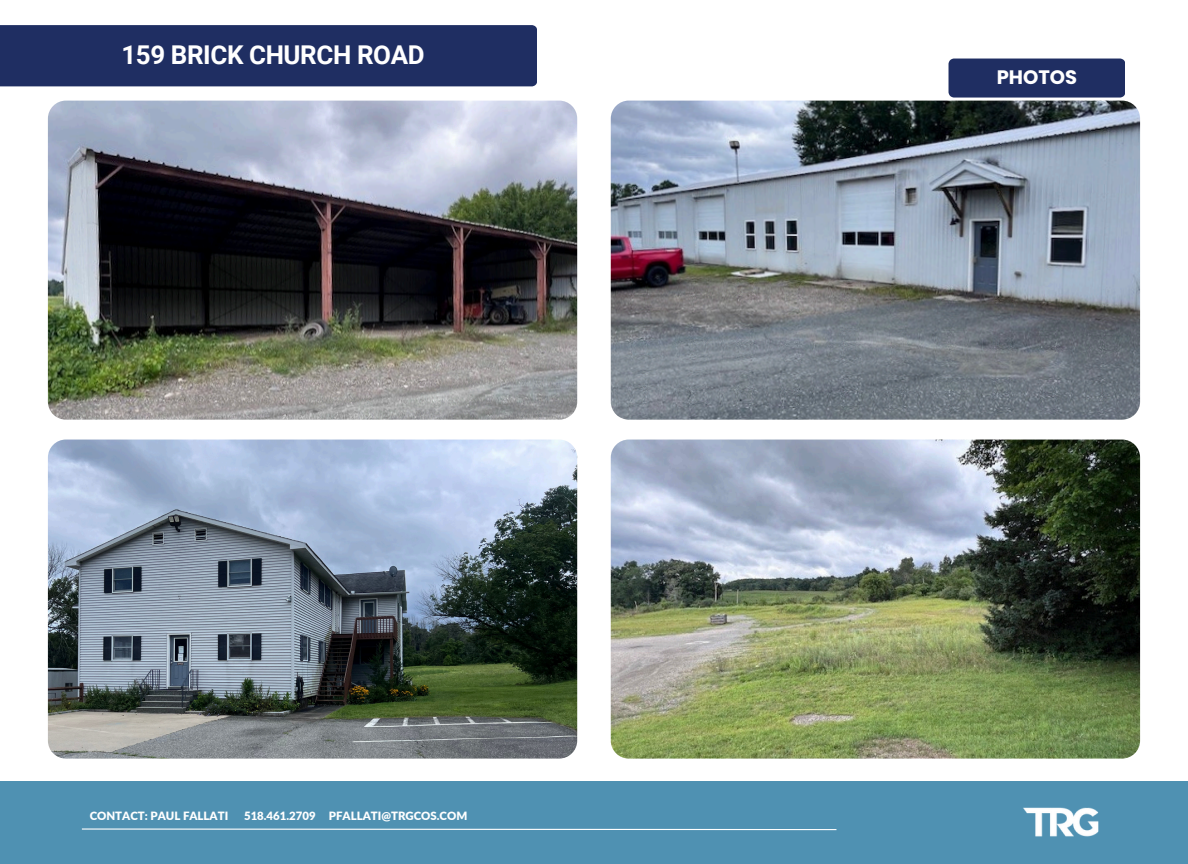
<style>
.page{position:relative;width:1188px;height:864px;background:#fff}
.page>*{position:absolute;margin:0;border:0;box-sizing:border-box;transform-origin:0 0}
.t1{font:700 25.95px "Roboto";letter-spacing:-.015em;color:#fff}
.t2{font:700 19.5px "Poppins";color:#fff}
.t3{font:900 11.4px "Lato";color:#fff}
</style>
<div class="page">
<div style="left:0;top:781px;width:1188px;height:83px;background:#4f91b2"></div>
<img style="left:1023px;top:807px;width:76px;height:30px">
<div style="left:949px;top:59px;width:176px;height:39px;background:#1f2e62"></div>
<div style="left:0;top:25px;width:537px;height:61px;background:#1f2e62"></div>
<svg style="left:81px;top:828px;width:756px;height:3px"></svg>
<img style="left:48px;top:101px;width:529px;height:319px;border-radius:18px">
<img style="left:611px;top:101px;width:529px;height:319px;border-radius:18px">
<img style="left:48px;top:440px;width:529px;height:319px;border-radius:18px">
<img style="left:611px;top:440px;width:529px;height:319px;border-radius:18px">
<h2 class="t1" style="left:121px;top:40px;width:305px">159 BRICK CHURCH ROAD</h2>
<p class="t3" style="left:90px;top:808px;width:140px">CONTACT: PAUL FALLATI</p>
<p class="t3" style="left:244px;top:808px;width:225px">518.461.2709 PFALLATI@TRGCOS.COM</p>
<p class="t2" style="left:997px;top:63px;width:82px">PHOTOS</p>
</div>
